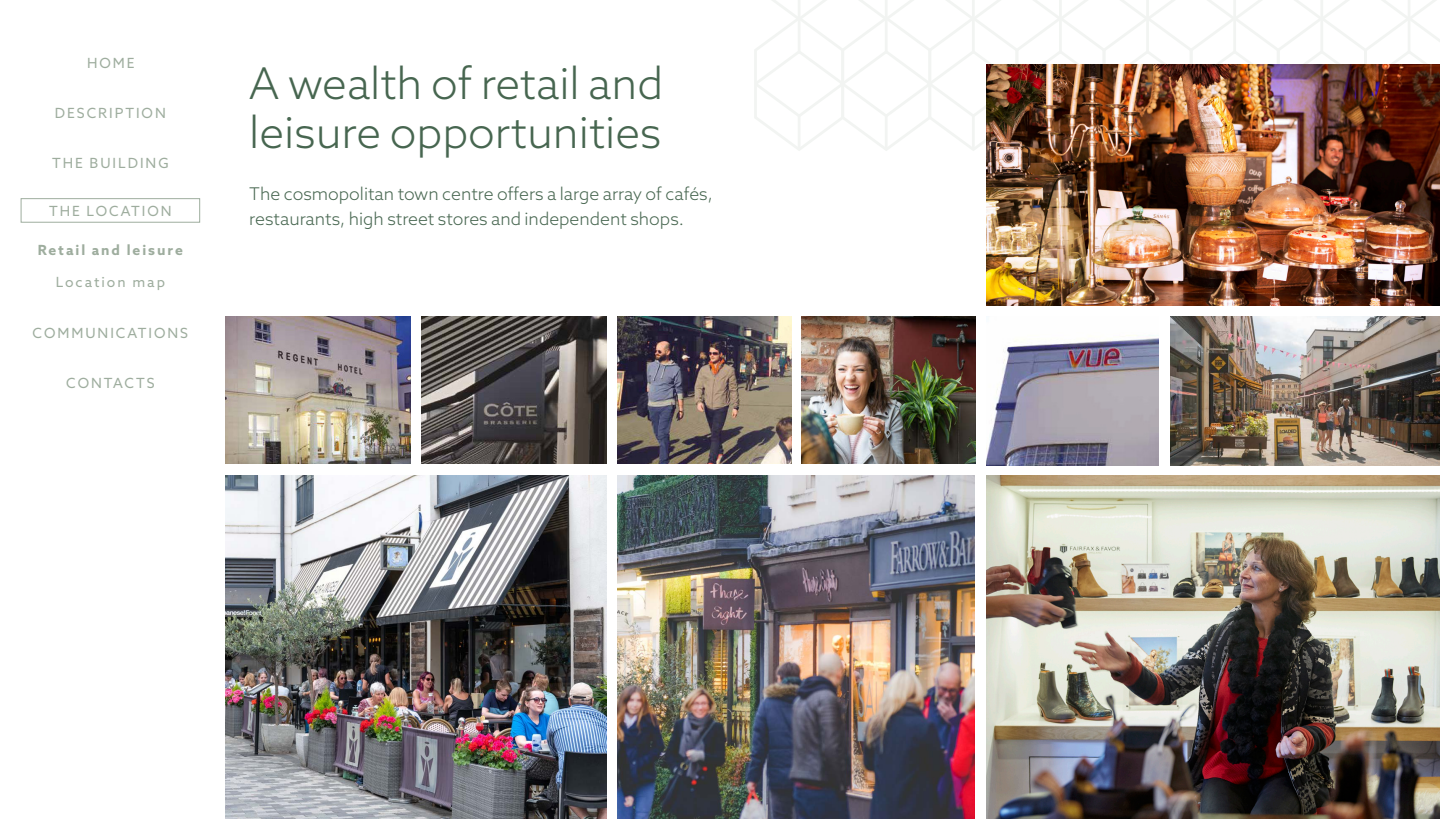
<style>
.page{position:relative;width:1440px;height:819px;background:#fff}
.page>*{position:absolute;margin:0;border:0;box-sizing:border-box;transform-origin:0 0}
.Main_titles{font:300 43.75px/49px "Azo Sans";color:#476650}
.Large_paragraph{font:300 17.5px/24.5px "Azo Sans";color:#476650}
.t1{font:14px "Azo Sans";letter-spacing:.14em;color:#9ead9e}
.t2{font:700 14px "Azo Sans";letter-spacing:.14em;color:#9ead9e}
</style>
<div class="page">
<svg style="left:754px;top:0;width:686px;height:151px"></svg>
<hr style="left:1408px;top:19px;width:2px;height:33px;background:#dae1da">
<img style="left:986px;top:475px;width:454px;height:344px">
<img style="left:422px;top:316px;width:184px;height:147px">
<img style="left:986px;top:335px;width:173px;height:130px">
<img style="left:802px;top:316px;width:173px;height:147px">
<img style="left:1170px;top:316px;width:270px;height:149px">
<img style="left:225px;top:316px;width:186px;height:147px">
<img style="left:225px;top:475px;width:381px;height:344px">
<img style="left:618px;top:475px;width:356px;height:344px">
<div style="left:21px;top:198px;width:179px;height:25px;border:1px solid #9ead9e"></div>
<img style="left:986px;top:64px;width:454px;height:241px">
<img style="left:618px;top:316px;width:173px;height:147px">
<p class="t1" style="left:87px;top:54px;width:49px">HOME</p>
<p class="t1" style="left:55px;top:104px;width:112px">DESCRIPTION</p>
<p class="t1" style="left:52px;top:153px;width:118px">THE BUILDING</p>
<p class="t1" style="left:49px;top:202px;width:124px">THE LOCATION</p>
<p class="t2" style="left:38px;top:240px;width:147px">Retail and leisure</p>
<p class="t1" style="left:56px;top:273px;width:111px">Location map</p>
<p class="t1" style="left:33px;top:324px;width:157px">COMMUNICATIONS</p>
<p class="t1" style="left:66px;top:374px;width:90px">CONTACTS</p>
<p class="Main_titles" style="left:249px;top:58px;width:415px">A wealth of retail and leisure opportunities</p>
<p class="Large_paragraph" style="left:249px;top:181px;width:465px">The cosmopolitan town centre offers a large array of cafés, restaurants, high street stores and independent shops.</p>
</div>
